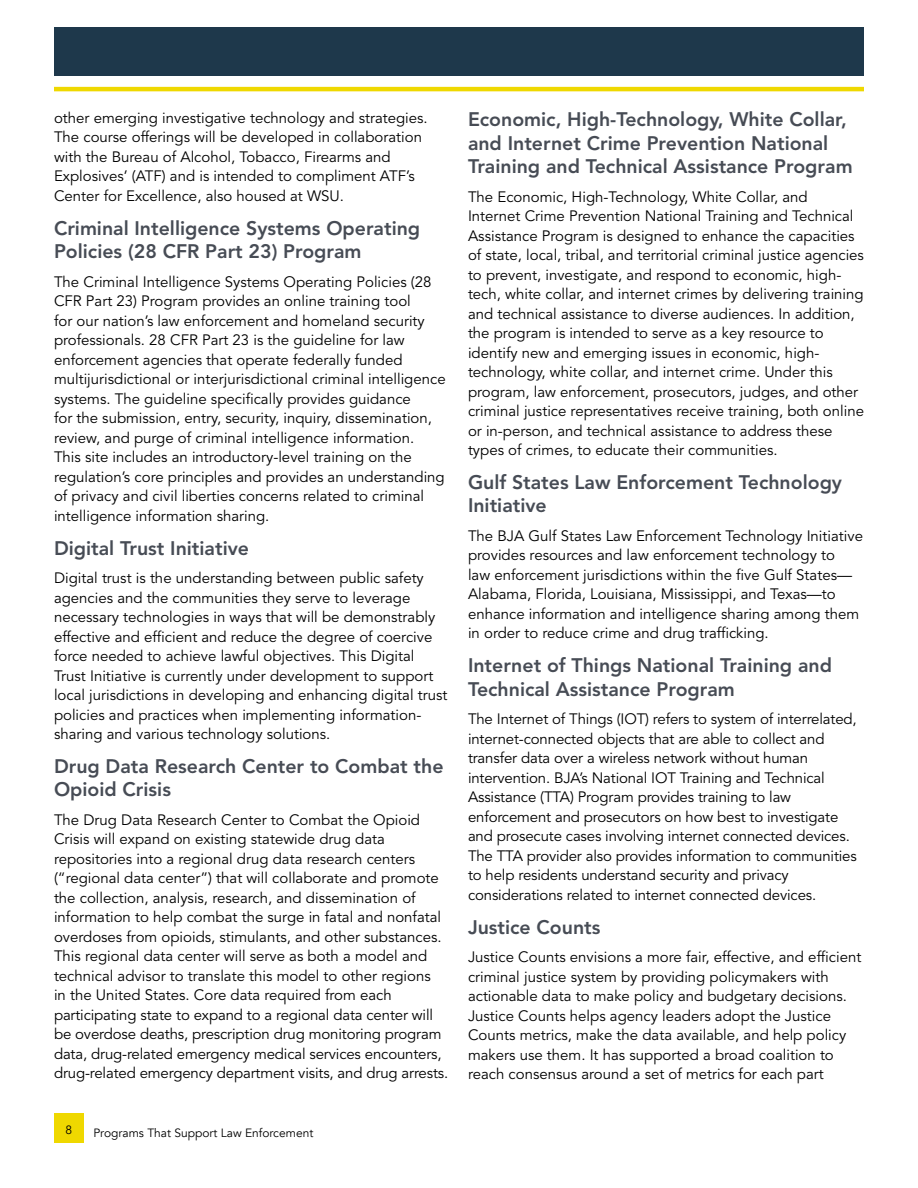
<style>
.page{position:relative;width:918px;height:1188px;background:#fff}
.page>*{position:absolute;margin:0;border:0;box-sizing:border-box;transform-origin:0 0}
.L2_Head{font:800 19.5px/23.4px "Avenir LT Std";color:#474c55}
.body_text{font:15px/19.5px "Avenir LT Std";color:#000}
.t1{font:12px "Avenir";color:#000}
</style>
<div class="page">
<div style="left:54px;top:27px;width:810px;height:49px;background:#1e384b"></div>
<hr style="left:54px;top:87px;width:810px;height:4px;background:#efd800">
<div style="left:54px;top:1113px;width:30px;height:30px;background:#efd800"></div>
<p class="body_text" style="left:54px;top:108px;width:375px">other emerging investigative technology and strategies.<br>The course offerings will be developed in collaboration with the Bureau of Alcohol, Tobacco, Firearms and Explosives’ (ATF) and is intended to compliment ATF’s Center for Excellence, also housed at WSU.</p>
<p class="L2_Head" style="left:54px;top:216px;width:368px">Criminal Intelligence Systems Operating<br>Policies (28 CFR Part 23) Program</p>
<p class="body_text" style="left:54px;top:272px;width:393px">The Criminal Intelligence Systems Operating Policies (28<br>CFR Part 23) Program provides an online training tool<br>for our nation’s law enforcement and homeland security professionals. 28 CFR Part 23 is the guideline for law enforcement agencies that operate federally funded multijurisdictional or interjurisdictional criminal intelligence systems. The guideline specifically provides guidance<br>for the submission, entry, security, inquiry, dissemination, review, and purge of criminal intelligence information.<br>This site includes an introductory-level training on the regulation’s core principles and provides an understanding of privacy and civil liberties concerns related to criminal intelligence information sharing.</p>
<p class="L2_Head" style="left:54px;top:536px;width:197px">Digital Trust Initiative</p>
<p class="body_text" style="left:54px;top:569px;width:395px">Digital trust is the understanding between public safety agencies and the communities they serve to leverage necessary technologies in ways that will be demonstrably effective and efficient and reduce the degree of coercive force needed to achieve lawful objectives. This Digital Trust Initiative is currently under development to support local jurisdictions in developing and enhancing digital trust policies and practices when implementing information&shy;sharing and various technology solutions.</p>
<p class="L2_Head" style="left:54px;top:755px;width:391px">Drug Data Research Center to Combat the<br>Opioid Crisis</p>
<p class="body_text" style="left:54px;top:810px;width:396px">The Drug Data Research Center to Combat the Opioid Crisis will expand on existing statewide drug data repositories into a regional drug data research centers (“regional data center”) that will collaborate and promote the collection, analysis, research, and dissemination of information to help combat the surge in fatal and nonfatal overdoses from opioids, stimulants, and other substances.<br>This regional data center will serve as both a model and technical advisor to translate this model to other regions<br>in the United States. Core data required from each participating state to expand to a regional data center will be overdose deaths, prescription drug monitoring program data, drug-related emergency medical services encounters, drug-related emergency department visits, and drug arrests.</p>
<p class="t1" style="left:66px;top:1123px;width:8px">8</p>
<p class="t1" style="left:93px;top:1126px;width:221px">Programs That Support Law Enforcement</p>
<p class="L2_Head" style="left:468px;top:108px;width:386px">Economic, High-Technology, White Collar, and Internet Crime Prevention National<br>Training and Technical Assistance Program</p>
<p class="body_text" style="left:468px;top:187px;width:398px">The Economic, High-Technology, White Collar, and Internet Crime Prevention National Training and Technical Assistance Program is designed to enhance the capacities of state, local, tribal, and territorial criminal justice agencies to prevent, investigate, and respond to economic, high&shy;tech, white collar, and internet crimes by delivering training and technical assistance to diverse audiences. In addition, the program is intended to serve as a key resource to identify new and emerging issues in economic, high&shy;technology, white collar, and internet crime. Under this program, law enforcement, prosecutors, judges, and other criminal justice representatives receive training, both online or in-person, and technical assistance to address these types of crimes, to educate their communities.</p>
<p class="L2_Head" style="left:468px;top:471px;width:376px">Gulf States Law Enforcement Technology<br>Initiative</p>
<p class="body_text" style="left:468px;top:526px;width:397px">The BJA Gulf States Law Enforcement Technology Initiative provides resources and law enforcement technology to<br>law enforcement jurisdictions within the five Gulf States— Alabama, Florida, Louisiana, Mississippi, and Texas—to enhance information and intelligence sharing among them in order to reduce crime and drug trafficking.</p>
<p class="L2_Head" style="left:468px;top:654px;width:366px">Internet of Things National Training and<br>Technical Assistance Program</p>
<p class="body_text" style="left:468px;top:710px;width:390px">The Internet of Things (IOT) refers to system of interrelated, internet-connected objects that are able to collect and transfer data over a wireless network without human intervention. BJA’s National IOT Training and Technical Assistance (TTA) Program provides training to law enforcement and prosecutors on how best to investigate and prosecute cases involving internet connected devices.<br>The TTA provider also provides information to communities to help residents understand security and privacy considerations related to internet connected devices.</p>
<p class="L2_Head" style="left:468px;top:915px;width:134px">Justice Counts</p>
<p class="body_text" style="left:468px;top:948px;width:395px">Justice Counts envisions a more fair, effective, and efficient criminal justice system by providing policymakers with actionable data to make policy and budgetary decisions.<br>Justice Counts helps agency leaders adopt the Justice Counts metrics, make the data available, and help policy makers use them. It has supported a broad coalition to reach consensus around a set of metrics for each part</p>
</div>
